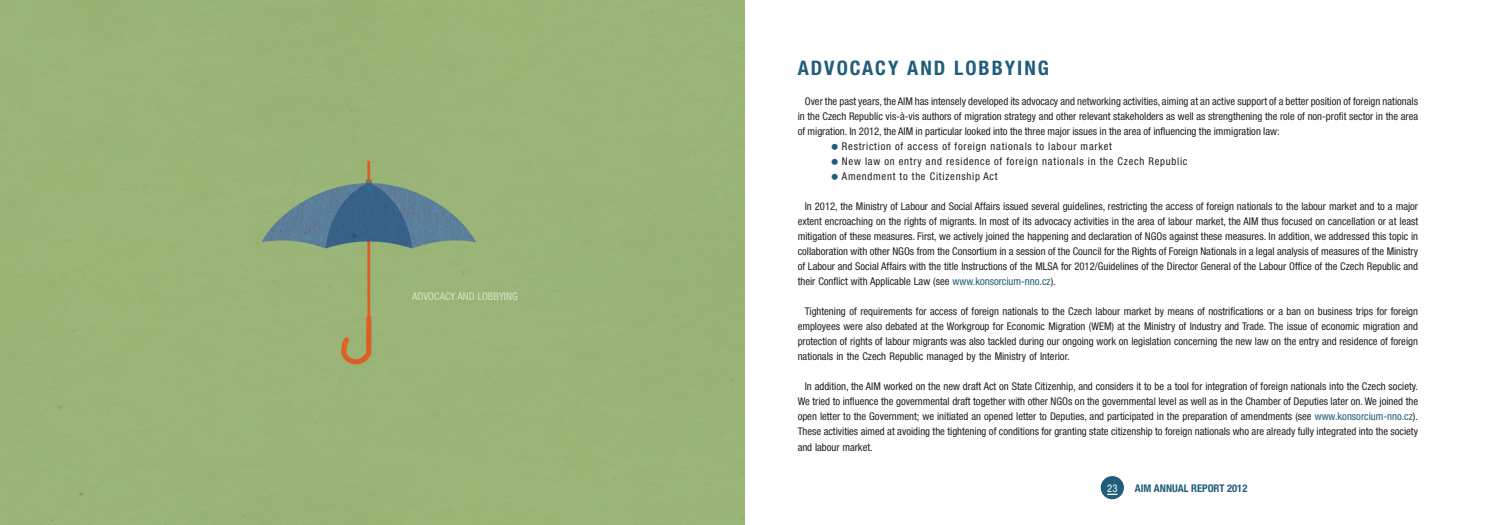
<style>
.page{position:relative;width:1489px;height:525px;background:#fff}
.page>*{position:absolute;margin:0;border:0;box-sizing:border-box;transform-origin:0 0}
.Head_Line{font:700 condensed 20px "Helvetica Neue LTCE";letter-spacing:.1em;color:#205e79}
.Body_text{font:condensed 10.62px/15px "Helvetica Neue LTCE";color:#231f20;text-align:justify}
.Body_text-2{font:condensed 10.62px "Helvetica Neue LTCE";letter-spacing:.07em;color:#231f20}
.t1{font:condensed 10.62px "Helvetica Neue LTCE";color:#fff}
.t2{font:700 condensed 10.62px "Helvetica Neue LTCE";color:#205e79}
.s1{color:#205e79}
</style>
<div class="page">
<div style="left:1100px;top:476px;width:23px;height:23px;background:#205e79;border-radius:50%"></div>
<div style="left:0;top:0;width:744px;height:524px;background:#9ab476"></div>
<p class="t1" style="left:412px;top:290px;width:107px">ADVOCACY AND LOBBYING</p>
<p class="Head_Line" style="left:797px;top:56px;width:253px">ADVOCACY AND LOBBYING</p>
<p class="Body_text" style="left:797px;top:94px;width:622px;text-indent:7px">Over the past years, the AIM has intensely developed its advocacy and networking activities, aiming at an active support of a better position of foreign nationals in the Czech Republic vis-à-vis authors of migration strategy and other relevant stakeholders as well as strengthening the role of non-profit sector in the area of migration. In 2012, the AIM in particular looked into the three major issues in the area of influencing the immigration law:</p>
<p class="Body_text-2" style="left:842px;top:140px;width:271px">Restriction of access of foreign nationals to labour market</p>
<p class="Body_text-2" style="left:842px;top:155px;width:347px">New law on entry and residence of foreign nationals in the Czech Republic</p>
<p class="Body_text-2" style="left:842px;top:170px;width:157px">Amendment to the Citizenship Act</p>
<p class="Body_text" style="left:797px;top:199px;width:622px;text-indent:7px">In 2012, the Ministry of Labour and Social Affairs issued several guidelines, restricting the access of foreign nationals to the labour market and to a major extent encroaching on the rights of migrants. In most of its advocacy activities in the area of labour market, the AIM thus focused on cancellation or at least mitigation of these measures. First, we actively joined the happening and declaration of NGOs against these measures. In addition, we addressed this topic in collaboration with other NGOs from the Consortium in a session of the Council for the Rights of Foreign Nationals in a legal analysis of measures of the Ministry of Labour and Social Affairs with the title Instructions of the MLSA for 2012/Guidelines of the Director General of the Labour Office of the Czech Republic and their Conflict with Applicable Law (see <span class="s1">www.konsorcium-nno.cz</span>).</p>
<p class="Body_text" style="left:797px;top:304px;width:622px;text-indent:7px">Tightening of requirements for access of foreign nationals to the Czech labour market by means of nostrifications or a ban on business trips for foreign employees were also debated at the Workgroup for Economic Migration (WEM) at the Ministry of Industry and Trade. The issue of economic migration and protection of rights of labour migrants was also tackled during our ongoing work on legislation concerning the new law on the entry and residence of foreign nationals in the Czech Republic managed by the Ministry of Interior.</p>
<p class="Body_text" style="left:797px;top:379px;width:622px;text-indent:7px">In addition, the AIM worked on the new draft Act on State Citizenhip, and considers it to be a tool for integration of foreign nationals into the Czech society.<br>We tried to influence the governmental draft together with other NGOs on the governmental level as well as in the Chamber of Deputies later on. We joined the open letter to the Government; we initiated an opened letter to Deputies, and participated in the preparation of amendments (see <span class="s1">www.konsorcium-nno.cz</span>).<br>These activities aimed at avoiding the tightening of conditions for granting state citizenship to foreign nationals who are already fully integrated into the society and labour market.</p>
<p class="t1" style="left:1107px;top:481px;width:12px">23</p>
<p class="t2" style="left:1134px;top:481px;width:114px">AIM ANNUAL REPORT 2012</p>
</div>
